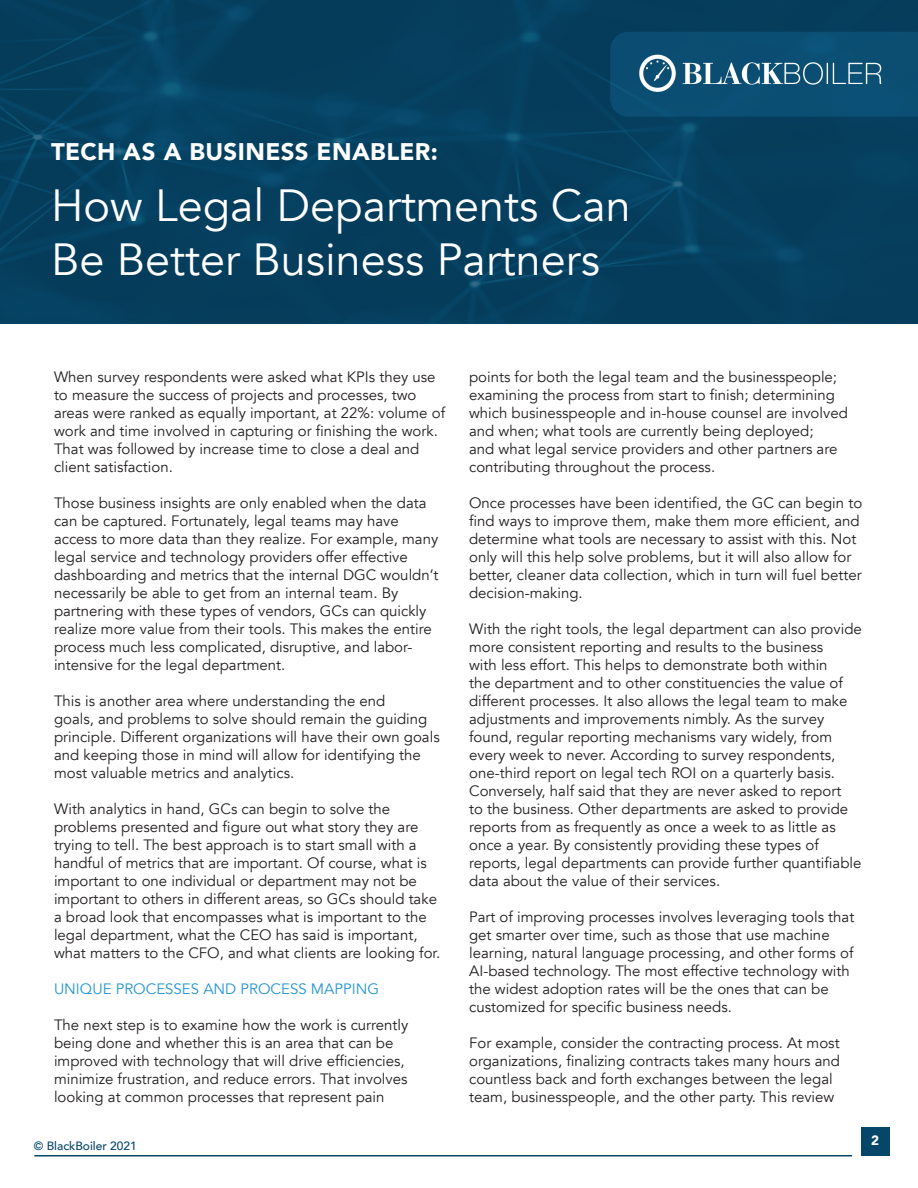
<style>
.page{position:relative;width:918px;height:1188px;background:#fff}
.page>*{position:absolute;margin:0;border:0;box-sizing:border-box;transform-origin:0 0}
.t1{font:45px/54px "Avenir";color:#fff}
.t2{font:900 24px "Avenir";letter-spacing:.015em;color:#fff}
.t3{font:15px/18px "Avenir";color:#231f20}
.t4{font:15px "Avenir";color:#2495d2}
.t5{font:900 13.5px "Avenir";color:#fff}
.t6{font:500 12px "Avenir";color:#054669}
</style>
<div class="page">
<div style="left:862px;top:1127px;width:28px;height:28px;background:#054669"></div>
<img style="left:0;top:0;width:918px;height:324px">
<div style="left:610px;top:32px;width:308px;height:85px;background:#0b4e73"></div>
<img style="left:632px;top:35px;width:267px;height:72px">
<hr style="left:34px;top:1155px;width:818px;height:1px;background:#054669">
<h2 class="t2" style="left:51px;top:131px;width:388px">TECH AS A BUSINESS ENABLER:</h2>
<h1 class="t1" style="left:51px;top:179px;width:582px">How Legal Departments Can<br>Be Better Business Partners</h1>
<p class="t3" style="left:54px;top:368px;width:393px">When survey respondents were asked what KPIs they use to measure the success of projects and processes, two areas were ranked as equally important, at 22%: volume of work and time involved in capturing or finishing the work.<br>That was followed by increase time to close a deal and client satisfaction.</p>
<p class="t3" style="left:54px;top:494px;width:386px">Those business insights are only enabled when the data can be captured. Fortunately, legal teams may have access to more data than they realize. For example, many legal service and technology providers offer effective dashboarding and metrics that the internal DGC wouldn’t necessarily be able to get from an internal team. By partnering with these types of vendors, GCs can quickly realize more value from their tools. This makes the entire process much less complicated, disruptive, and labor&shy;intensive for the legal department.</p>
<p class="t3" style="left:54px;top:692px;width:387px">This is another area where understanding the end<br>goals, and problems to solve should remain the guiding principle. Different organizations will have their own goals and keeping those in mind will allow for identifying the most valuable metrics and analytics.</p>
<p class="t3" style="left:54px;top:800px;width:388px">With analytics in hand, GCs can begin to solve the problems presented and figure out what story they are trying to tell. The best approach is to start small with a handful of metrics that are important. Of course, what is important to one individual or department may not be important to others in different areas, so GCs should take a broad look that encompasses what is important to the legal department, what the CEO has said is important, what matters to the CFO, and what clients are looking for.</p>
<p class="t4" style="left:54px;top:980px;width:327px">UNIQUE PROCESSES AND PROCESS MAPPING</p>
<p class="t3" style="left:54px;top:1016px;width:356px">The next step is to examine how the work is currently being done and whether this is an area that can be improved with technology that will drive efficiencies, minimize frustration, and reduce errors. That involves looking at common processes that represent pain</p>
<p class="t6" style="left:34px;top:1135px;width:105px">© BlackBoiler 2021</p>
<p class="t3" style="left:469px;top:368px;width:380px">points for both the legal team and the businesspeople; examining the process from start to finish; determining which businesspeople and in-house counsel are involved and when; what tools are currently being deployed;<br>and what legal service providers and other partners are contributing throughout the process.</p>
<p class="t3" style="left:469px;top:494px;width:395px">Once processes have been identified, the GC can begin to find ways to improve them, make them more efficient, and determine what tools are necessary to assist with this. Not only will this help solve problems, but it will also allow for better, cleaner data collection, which in turn will fuel better decision-making.</p>
<p class="t3" style="left:469px;top:620px;width:394px">With the right tools, the legal department can also provide more consistent reporting and results to the business<br>with less effort. This helps to demonstrate both within<br>the department and to other constituencies the value of different processes. It also allows the legal team to make adjustments and improvements nimbly. As the survey found, regular reporting mechanisms vary widely, from every week to never. According to survey respondents, one-third report on legal tech ROI on a quarterly basis.<br>Conversely, half said that they are never asked to report<br>to the business. Other departments are asked to provide reports from as frequently as once a week to as little as once a year. By consistently providing these types of reports, legal departments can provide further quantifiable data about the value of their services.</p>
<p class="t3" style="left:469px;top:908px;width:387px">Part of improving processes involves leveraging tools that get smarter over time, such as those that use machine learning, natural language processing, and other forms of AI-based technology. The most effective technology with the widest adoption rates will be the ones that can be customized for specific business needs.</p>
<p class="t3" style="left:469px;top:1034px;width:372px">For example, consider the contracting process. At most organizations, finalizing contracts takes many hours and countless back and forth exchanges between the legal team, businesspeople, and the other party. This review</p>
<p class="t5" style="left:871px;top:1129px;width:9px">2</p>
</div>
